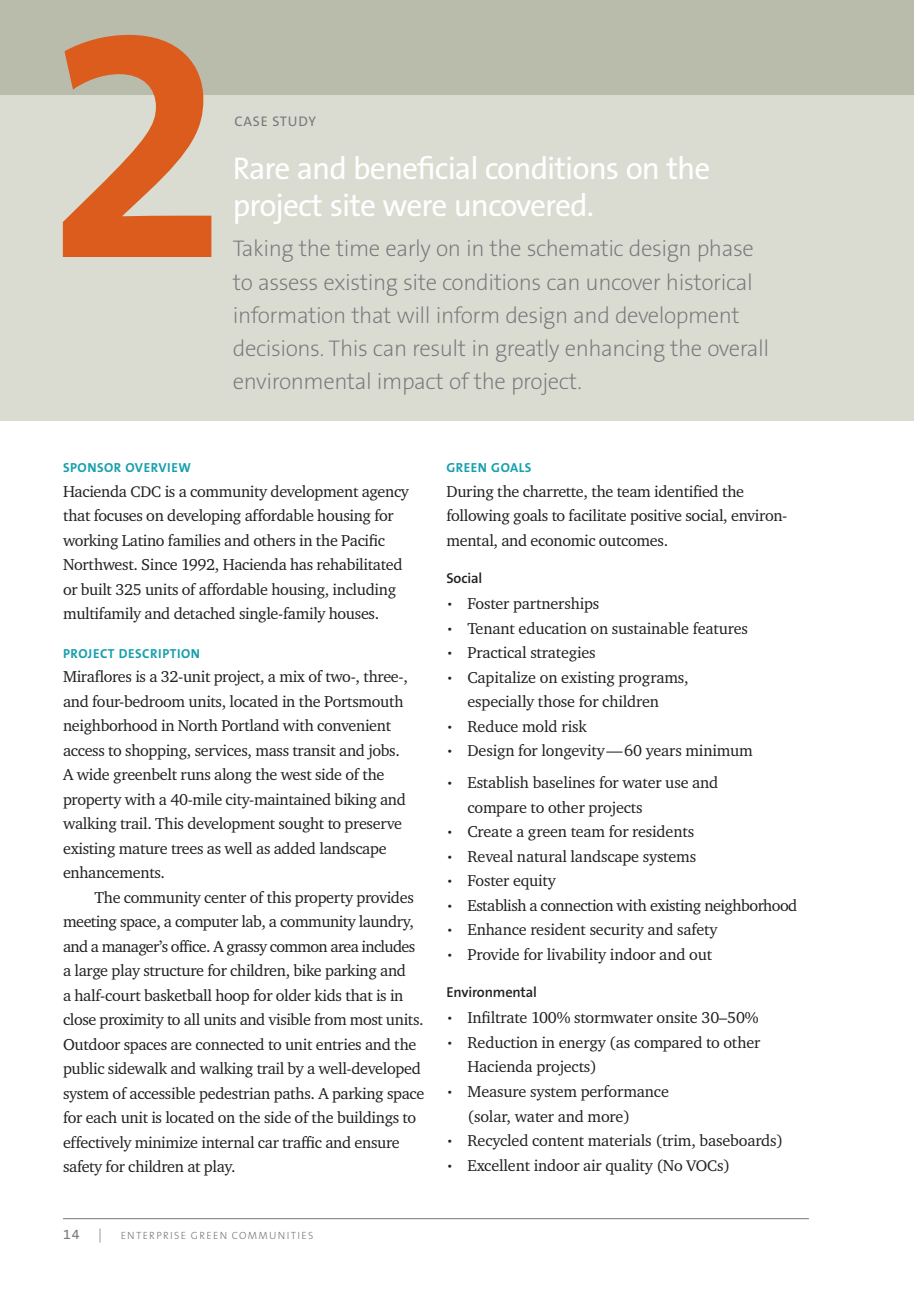
<style>
.page{position:relative;width:914px;height:1292px;background:#fff}
.page>*{position:absolute;margin:0;border:0;box-sizing:border-box;transform-origin:0 0}
.t1{font:700 336px "The Sans B7";color:#db5c1c}
.Project_intro_1{font:31.5px/36.8px "The Sans B5 Plain";letter-spacing:-.03em;color:#fff}
.Project_intro_2{font:200 22.75px/33.2px "The Sans B2";letter-spacing:-.02em;color:#76787b}
.Text{font:16.1px/24.5px "Charter ITC";letter-spacing:-.02em;color:#231f20}
.Text__bullet_1{font:16.1px/24.5px "Charter ITC";letter-spacing:-.01em;color:#231f20}
.Text__bullet_1-2{font:16.1px "Charter ITC";letter-spacing:-.03em;color:#231f20}
.Subhead_2{font:600 14.35px "The Sans B6";letter-spacing:-.01em;color:#231f20}
.t2{font:14px "The Sans B5 Plain";letter-spacing:.05em;color:#76787b}
.t3{font:300 14px "The Sans B3";color:#76787b}
.Project_subhead{font:700 13.12px "The Sans B7";letter-spacing:.04em;color:#189fad}
.t4{font:300 10.5px "The Sans B3";letter-spacing:.12em;color:#76787b}
.s1{font-size:15.75px}
.s2{font-family:"The Sans B2";font-weight:200}
</style>
<div class="page">
<hr style="left:63px;top:1218px;width:745px;height:1px;background:#76787b">
<div style="left:0;top:0;width:914px;height:420px;background:#dadbd1"></div>
<div style="left:0;top:0;width:914px;height:94px;background:#babcab"></div>
<p class="t1" style="left:46px;top:-33px;width:186px">2</p>
<p class="t2" style="left:234px;top:114px;width:83px">CASE STUDY</p>
<p class="Project_intro_1" style="left:233px;top:151px;width:479px">Rare and beneficial conditions on the project site were uncovered.</p>
<p class="Project_intro_2" style="left:233px;top:233px;width:538px">Taking the time early on in the schematic design phase to assess existing site conditions can uncover historical information that will inform design and development decisions. This can result in greatly enhancing the overall environmental impact of the project.</p>
<p class="Project_subhead" style="left:63px;top:460px;width:129px">SPONSOR OVERVIEW</p>
<p class="Text" style="left:63px;top:478px;width:347px">Hacienda <span class="s1">CDC</span> is a community development agency that focuses on developing affordable housing for working Latino families and others in the Pacific Northwest. Since 1992, Hacienda has rehabilitated or built 325 units of affordable housing, including multifamily and detached single-family houses.</p>
<p class="Project_subhead" style="left:63px;top:646px;width:138px">PROJECT DESCRIPTION</p>
<p class="Text" style="left:63px;top:664px;width:346px">Miraflores is a 32-unit project, a mix of two-, three-, and four-bedroom units, located in the Portsmouth neighborhood in North Portland with convenient access to shopping, services, mass transit and jobs.<br>A wide greenbelt runs along the west side of the property with a 40-mile city-maintained biking and walking trail. This development sought to preserve existing mature trees as well as added landscape enhancements.</p>
<p class="Text" style="left:63px;top:884px;width:363px;text-indent:32px">The community center of this property provides meeting space, a computer lab, a community laundry, and a manager’s office. A grassy common area includes a large play structure for children, bike parking and<br>a half-court basketball hoop for older kids that is in close proximity to all units and visible from most units.<br>Outdoor spaces are connected to unit entries and the public sidewalk and walking trail by a well-developed system of accessible pedestrian paths. A parking space for each unit is located on the side of the buildings to effectively minimize internal car traffic and ensure safety for children at play.</p>
<p class="t2" style="left:63px;top:1227px;width:18px">14</p>
<p class="t3" style="left:98px;top:1227px;width:5px">|</p>
<p class="t4" style="left:121px;top:1230px;width:194px">ENTERPRISE GREEN COMMUNITIES</p>
<p class="Project_subhead" style="left:446px;top:460px;width:86px">GREEN GOALS</p>
<p class="Text" style="left:446px;top:478px;width:341px">During the charrette, the team identified the following goals to facilitate positive social, environ&shy;mental, and economic outcomes.</p>
<p class="Subhead_2" style="left:446px;top:571px;width:37px">Social</p>
<p class="Text__bullet_1" style="left:446px;top:591px;width:154px"><span class="s2">•</span> Foster partnerships</p>
<p class="Text__bullet_1" style="left:446px;top:616px;width:303px"><span class="s2">•</span> Tenant education on sustainable features</p>
<p class="Text__bullet_1" style="left:446px;top:640px;width:151px"><span class="s2">•</span> Practical strategies</p>
<p class="Text__bullet_1" style="left:446px;top:665px;width:244px;text-align:center"><span class="s2">•</span> Capitalize on existing programs, especially those for children</p>
<p class="Text__bullet_1" style="left:446px;top:714px;width:142px"><span class="s2">•</span> Reduce mold risk</p>
<p class="Text__bullet_1" style="left:446px;top:738px;width:308px"><span class="s2">•</span> Design for longevity—60 years minimum</p>
<p class="Text__bullet_1" style="left:467px;top:770px;width:252px;text-indent:-21px"><span class="s2">•</span> Establish baselines for water use and compare to other projects</p>
<p class="Text__bullet_1" style="left:446px;top:819px;width:249px"><span class="s2">•</span> Create a green team for residents</p>
<p class="Text__bullet_1" style="left:446px;top:843px;width:251px"><span class="s2">•</span> Reveal natural landscape systems</p>
<p class="Text__bullet_1" style="left:446px;top:868px;width:111px"><span class="s2">•</span> Foster equity</p>
<p class="Text__bullet_1-2" style="left:446px;top:895px;width:352px"><span class="s2">•</span> Establish a connection with existing neighborhood</p>
<p class="Text__bullet_1" style="left:446px;top:917px;width:272px"><span class="s2">•</span> Enhance resident security and safety</p>
<p class="Text__bullet_1" style="left:446px;top:941px;width:267px"><span class="s2">•</span> Provide for livability indoor and out</p>
<p class="Subhead_2" style="left:446px;top:984px;width:92px">Environmental</p>
<p class="Text__bullet_1" style="left:446px;top:1005px;width:313px"><span class="s2">•</span> Infiltrate 100% stormwater onsite 30–50%</p>
<p class="Text__bullet_1" style="left:467px;top:1029px;width:294px;text-indent:-21px"><span class="s2">•</span> Reduction in energy (as compared to other<br>Hacienda projects)</p>
<p class="Text__bullet_1" style="left:467px;top:1078px;width:203px;text-indent:-21px"><span class="s2">•</span> Measure system performance (solar, water and more)</p>
<p class="Text__bullet_1" style="left:446px;top:1127px;width:338px"><span class="s2">•</span> Recycled content materials (trim, baseboards)</p>
<p class="Text__bullet_1" style="left:446px;top:1152px;width:285px"><span class="s2">•</span> Excellent indoor air quality (No <span class="s1">VOC</span>s)</p>
</div>
